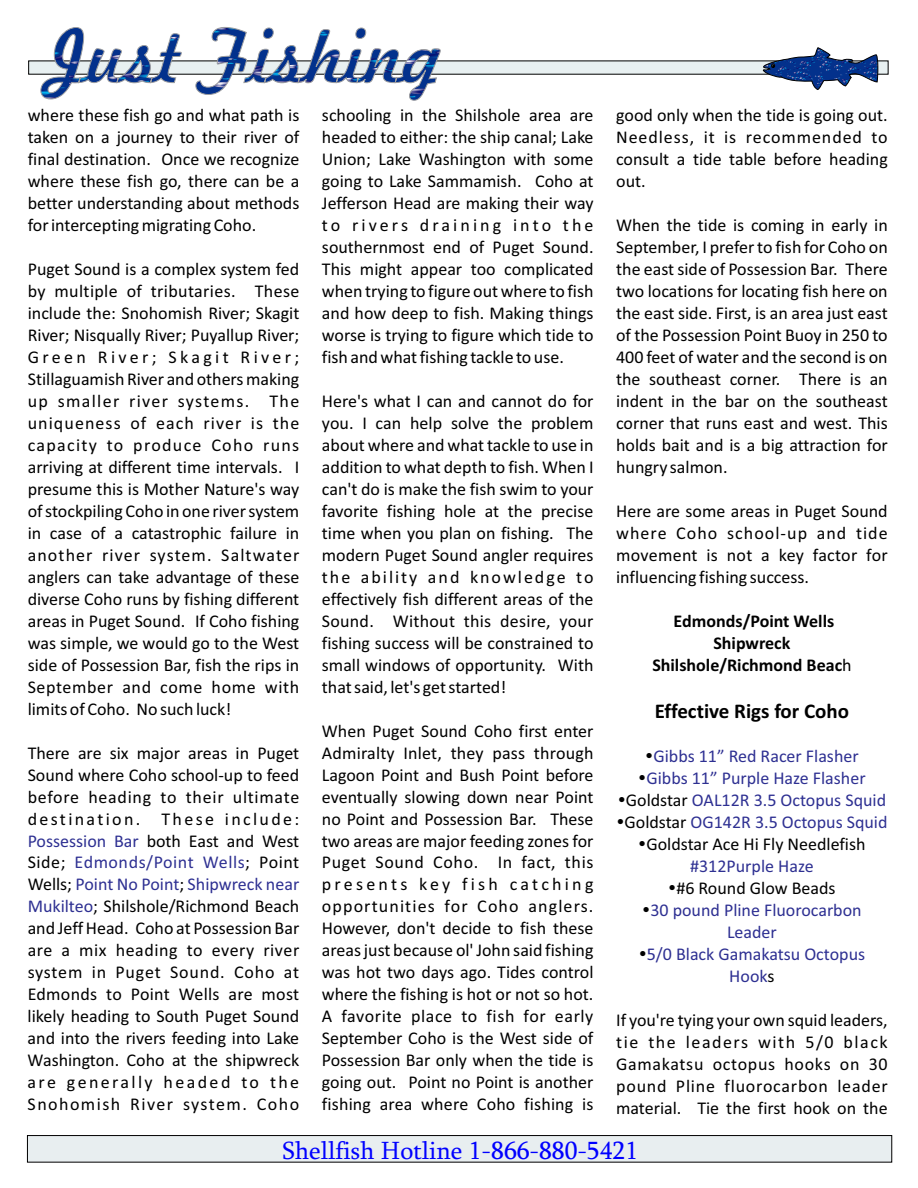
<style>
.page{position:relative;width:918px;height:1188px;background:#fff}
.page>*{position:absolute;margin:0;border:0;box-sizing:border-box;transform-origin:0 0}
.t1{font:25.5px "Sylfaen";color:#00f}
.t2{font:700 21px "Calibri";color:#000}
.t3{font:18px/21.9px "Calibri";color:#000;text-align:justify}
.t4{font:18px/21.9px "Calibri";color:#2e3092;text-align:center}
.t5{font:700 18px/21.9px "Calibri";color:#000;text-align:center}
.s1{color:#2e3092}
.s2{font-weight:400}
.s3{color:#000}
</style>
<div class="page">
<div style="left:27px;top:1135px;width:865px;height:27px;background:#e8eef0;border:1px solid #000"></div>
<div style="left:28px;top:61px;width:860px;height:13px;background:#e8f0f1"></div>
<svg style="left:41px;top:27px;width:400px;height:74px"></svg>
<svg style="left:763px;top:47px;width:115px;height:43px"></svg>
<p class="t3" style="left:28px;top:106px;width:273px">where these fish go and what path is taken on a journey to their river of final destination. Once we recognize where these fish go, there can be a better understanding about methods for intercepting migrating Coho.</p>
<p class="t3" style="left:28px;top:260px;width:273px">Puget Sound is a complex system fed by multiple of tributaries. These include the: Snohomish River; Skagit River; Nisqually River; Puyallup River; Green River; Skagit River; Stillaguamish River and others making up smaller river systems. The uniqueness of each river is the capacity to produce Coho runs arriving at different time intervals. I presume this is Mother Nature's way of stockpiling Coho in one river system in case of a catastrophic failure in another river system. Saltwater anglers can take advantage of these diverse Coho runs by fishing different areas in Puget Sound. If Coho fishing was simple, we would go to the West side of Possession Bar, fish the rips in September and come home with limits of Coho. No such luck!</p>
<p class="t3" style="left:28px;top:743px;width:273px">There are six major areas in Puget Sound where Coho school-up to feed before heading to their ultimate destination. These include:<br><span class="s1">Possession Bar</span> both East and West Side; <span class="s1">Edmonds/Point Wells</span>; Point Wells; <span class="s1">Point No Point Shipwreck near</span></p>
<p class="t3" style="left:28px;top:875px;width:273px;text-align:left;text-indent:152px">;<br><span class="s1">Mukilteo</span>; Shilshole/Richmond Beach and Jeff Head. Coho at Possession Bar are a mix heading to every river system in Puget Sound. Coho at<br>Edmonds to Point Wells are most likely heading to South Puget Sound and into the rivers feeding into Lake<br>Washington. Coho at the shipwreck are generally headed to the<br>Snohomish River system. Coho</p>
<p class="t3" style="left:322px;top:106px;width:273px">schooling in the Shilshole area are headed to either: the ship canal; Lake Union; Lake Washington with some going to Lake Sammamish. Coho at Jefferson Head are making their way to rivers draining into the southernmost end of Puget Sound.<br>This might appear too complicated when trying to figure out where to fish and how deep to fish. Making things worse is trying to figure which tide to fish and what fishing tackle to use.</p>
<p class="t3" style="left:322px;top:392px;width:273px">Here's what I can and cannot do for you. I can help solve the problem about where and what tackle to use in addition to what depth to fish. When I can't do is make the fish swim to your favorite fishing hole at the precise time when you plan on fishing. The modern Puget Sound angler requires the ability and knowledge to effectively fish different areas of the Sound. Without this desire, your fishing success will be constrained to small windows of opportunity. With that said, let's get started!</p>
<p class="t3" style="left:322px;top:721px;width:273px">When Puget Sound Coho first enter Admiralty Inlet, they pass through Lagoon Point and Bush Point before eventually slowing down near Point no Point and Possession Bar. These two areas are major feeding zones for Puget Sound Coho. In fact, this presents key fish catching opportunities for Coho anglers.<br>However, don't decide to fish these areas just because ol' John said fishing was hot two days ago. Tides control where the fishing is hot or not so hot.<br>A favorite place to fish for early September Coho is the West side of Possession Bar only when the tide is going out. Point no Point is another fishing area where Coho fishing is</p>
<p class="t3" style="left:616px;top:106px;width:273px">good only when the tide is going out.<br>Needless, it is recommended to consult a tide table before heading out.</p>
<p class="t3" style="left:616px;top:216px;width:273px">When the tide is coming in early in September, I prefer to fish for Coho on the east side of Possession Bar. There two locations for locating fish here on the east side. First, is an area just east of the Possession Point Buoy in 250 to 400 feet of water and the second is on the southeast corner. There is an indent in the bar on the southeast corner that runs east and west. This holds bait and is a big attraction for hungry salmon.</p>
<p class="t3" style="left:616px;top:501px;width:273px">Here are some areas in Puget Sound where Coho school-up and tide movement is not a key factor for influencing fishing success.</p>
<p class="t5" style="left:652px;top:611px;width:201px">Edmonds/Point Wells<br>Shipwreck<br>Shilshole/Richmond Beac<span class="s2">h</span></p>
<p class="t2" style="left:655px;top:702px;width:196px">Effective Rigs for Coho</p>
<p class="t4" style="left:625px;top:747px;width:265px">Gibbs 11” Red Racer Flasher<br>Gibbs 11” Purple Haze Flasher<br><span class="s3">Goldstar</span> OAL12R 3.5 Octopus Squid<br><span class="s3">Goldstar</span> OG142R 3.5 Octopus Squid<br><span class="s3">Goldstar Ace Hi Fly Needlefish</span></p>
<p class="t4" style="left:690px;top:857px;width:125px">#312Purple Haze</p>
<p class="t3" style="left:676px;top:879px;width:161px">#6 Round Glow Beads</p>
<p class="t4" style="left:647px;top:901px;width:220px">30 pound Pline Fluorocarbon<br>Leader<br>5/0 Black Gamakatsu Octopus<br>Hook<span class="s3">s</span></p>
<p class="t3" style="left:616px;top:1010px;width:273px">If you're tying your own squid leaders, tie the leaders with 5/0 black Gamakatsu octopus hooks on 30 pound Pline fluorocarbon leader material. Tie the first hook on the</p>
<h1 class="t1" style="left:282px;top:1140px;width:357px">Shellfish Hotline 1-866-880-5421</h1>
</div>
